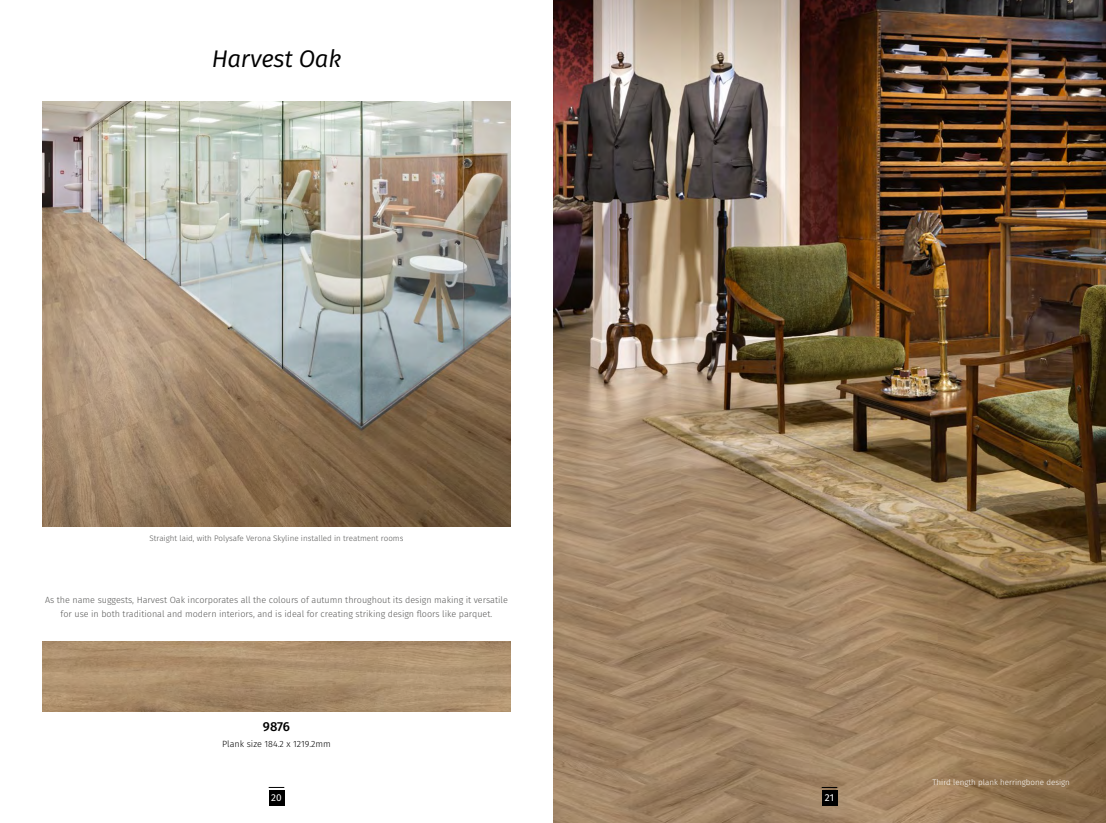
<style>
.page{position:relative;width:1106px;height:823px;background:#fff}
.page>*{position:absolute;margin:0;border:0;box-sizing:border-box;transform-origin:0 0}
.t1{font:italic 24px "Fira Sans";letter-spacing:-.01em;color:#000}
.t2{font:500 13px "Fira Sans";color:#000}
.t3{font:10px "Fira Sans";color:#fff}
.t4{font:300 9px/14px "Fira Sans";color:#575756;text-align:center}
.t5{font:300 9px "Fira Sans";color:#000}
.t6{font:300 8px "Fira Sans";color:#575756}
.t7{font:300 8px "Fira Sans";color:#fff}
</style>
<div class="page">
<div style="left:269px;top:789px;width:15px;height:15px;background:#000"></div>
<svg style="left:269px;top:786px;width:15px;height:1px"></svg>
<img style="left:43px;top:641px;width:467px;height:70px">
<img style="left:43px;top:102px;width:467px;height:424px">
<img style="left:553px;top:0;width:553px;height:822px">
<div style="left:821px;top:789px;width:16px;height:15px;background:#000"></div>
<svg style="left:821px;top:786px;width:16px;height:1px"></svg>
<h1 class="t1" style="left:212px;top:41px;width:131px">Harvest Oak</h1>
<p class="t6" style="left:149px;top:532px;width:255px">Straight laid, with Polysafe Verona Skyline installed in treatment rooms</p>
<p class="t4" style="left:45px;top:592px;width:464px">As the name suggests, Harvest Oak incorporates all the colours of autumn throughout its design making it versatile for use in both traditional and modern interiors, and is ideal for creating striking design floors like parquet.</p>
<h2 class="t2" style="left:263px;top:715px;width:29px">9876</h2>
<p class="t5" style="left:222px;top:736px;width:110px">Plank size 184.2 x 1219.2mm</p>
<p class="t3" style="left:271px;top:789px;width:12px">20</p>
<p class="t3" style="left:824px;top:789px;width:11px">21</p>
<p class="t7" style="left:932px;top:776px;width:139px">Third length plank herringbone design</p>
</div>
